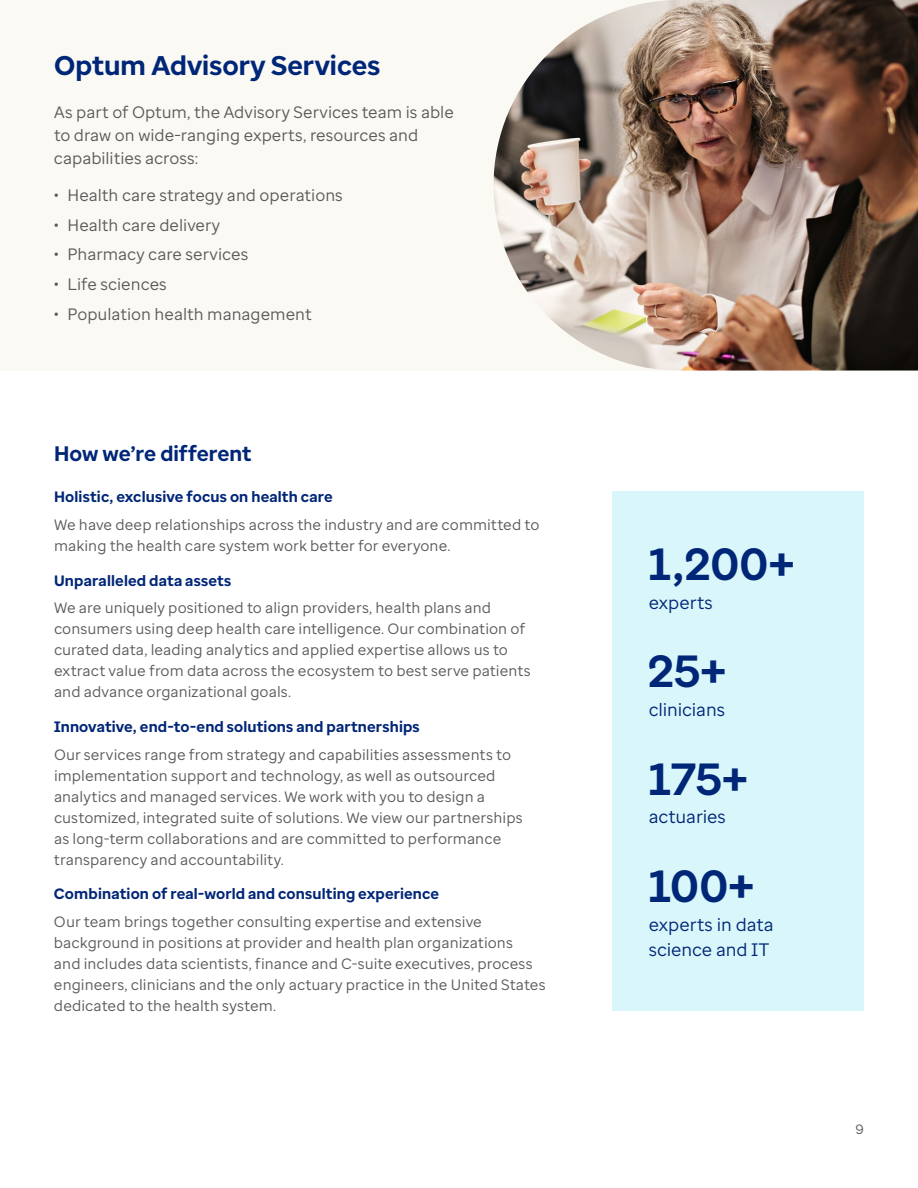
<style>
.page{position:relative;width:918px;height:1188px;background:#fff}
.page>*{position:absolute;margin:0;border:0;box-sizing:border-box;transform-origin:0 0}
.t1{font:700 45px "Optum Sans";letter-spacing:.005em;color:#002677}
.t2{font:700 27px "Optum Sans";color:#002677}
.t3{font:700 21px "Optum Sans";letter-spacing:-.005em;color:#002677}
.t4{font:18px/25.2px "Optum Sans";letter-spacing:-.005em;color:#002677}
.t5{font:16.5px/23.1px "Optum Sans";color:#5a5a5a}
.t6{font:15px/21px "Optum Sans";letter-spacing:.005em;color:#5a5a5a}
.t7{font:700 15px "Optum Sans";letter-spacing:.01em;color:#002677}
.t8{font:13.5px "Optum Sans";color:#5a5a5a}
</style>
<div class="page">
<div style="left:612px;top:491px;width:252px;height:520px;background:#d9f6fa"></div>
<div style="left:0;top:0;width:918px;height:371px;background:#fbf9f4"></div>
<img style="left:494px;top:0;width:424px;height:371px">
<h2 class="t2" style="left:54px;top:47px;width:328px">Optum Advisory Services</h2>
<p class="t5" style="left:54px;top:100px;width:401px">As part of Optum, the Advisory Services team is able to draw on wide‑ranging experts, resources and capabilities across:</p>
<p class="t5" style="left:54px;top:183px;width:290px">• Health care strategy and operations</p>
<p class="t5" style="left:54px;top:213px;width:168px">• Health care delivery</p>
<p class="t5" style="left:54px;top:243px;width:196px">• Pharmacy care services</p>
<p class="t5" style="left:54px;top:273px;width:114px">• Life sciences</p>
<p class="t5" style="left:54px;top:303px;width:259px">• Population health management</p>
<h3 class="t3" style="left:54px;top:440px;width:199px">How we’re different</h3>
<p class="t7" style="left:54px;top:487px;width:280px">Holistic, exclusive focus on health care</p>
<p class="t6" style="left:54px;top:514px;width:487px">We have deep relationships across the industry and are committed to making the health care system work better for everyone.</p>
<p class="t7" style="left:54px;top:570px;width:179px">Unparalleled data assets</p>
<p class="t6" style="left:54px;top:597px;width:478px">We are uniquely positioned to align providers, health plans and consumers using deep health care intelligence. Our combination of curated data, leading analytics and applied expertise allows us to extract value from data across the ecosystem to best serve patients and advance organizational goals.</p>
<p class="t7" style="left:54px;top:717px;width:367px">Innovative, end-to-end solutions and partnerships</p>
<p class="t6" style="left:54px;top:744px;width:470px">Our services range from strategy and capabilities assessments to implementation support and technology, as well as outsourced analytics and managed services. We work with you to design a customized, integrated suite of solutions. We view our partnerships as long‑term collaborations and are committed to performance transparency and accountability.</p>
<p class="t7" style="left:54px;top:884px;width:387px">Combination of real-world and consulting experience</p>
<p class="t6" style="left:54px;top:911px;width:493px">Our team brings together consulting expertise and extensive background in positions at provider and health plan organizations<br>and includes data scientists, finance and C-suite executives, process engineers, clinicians and the only actuary practice in the United States dedicated to the health system.</p>
<h1 class="t1" style="left:649px;top:535px;width:147px">1,200+</h1>
<p class="t4" style="left:649px;top:590px;width:66px">experts</p>
<h1 class="t1" style="left:649px;top:642px;width:79px">25+</h1>
<p class="t4" style="left:649px;top:697px;width:78px">clinicians</p>
<h1 class="t1" style="left:649px;top:749px;width:101px">175+</h1>
<p class="t4" style="left:649px;top:804px;width:79px">actuaries</p>
<h1 class="t1" style="left:649px;top:857px;width:107px">100+</h1>
<p class="t4" style="left:649px;top:911px;width:126px">experts in data science and IT</p>
<p class="t8" style="left:856px;top:1120px;width:10px">9</p>
</div>
